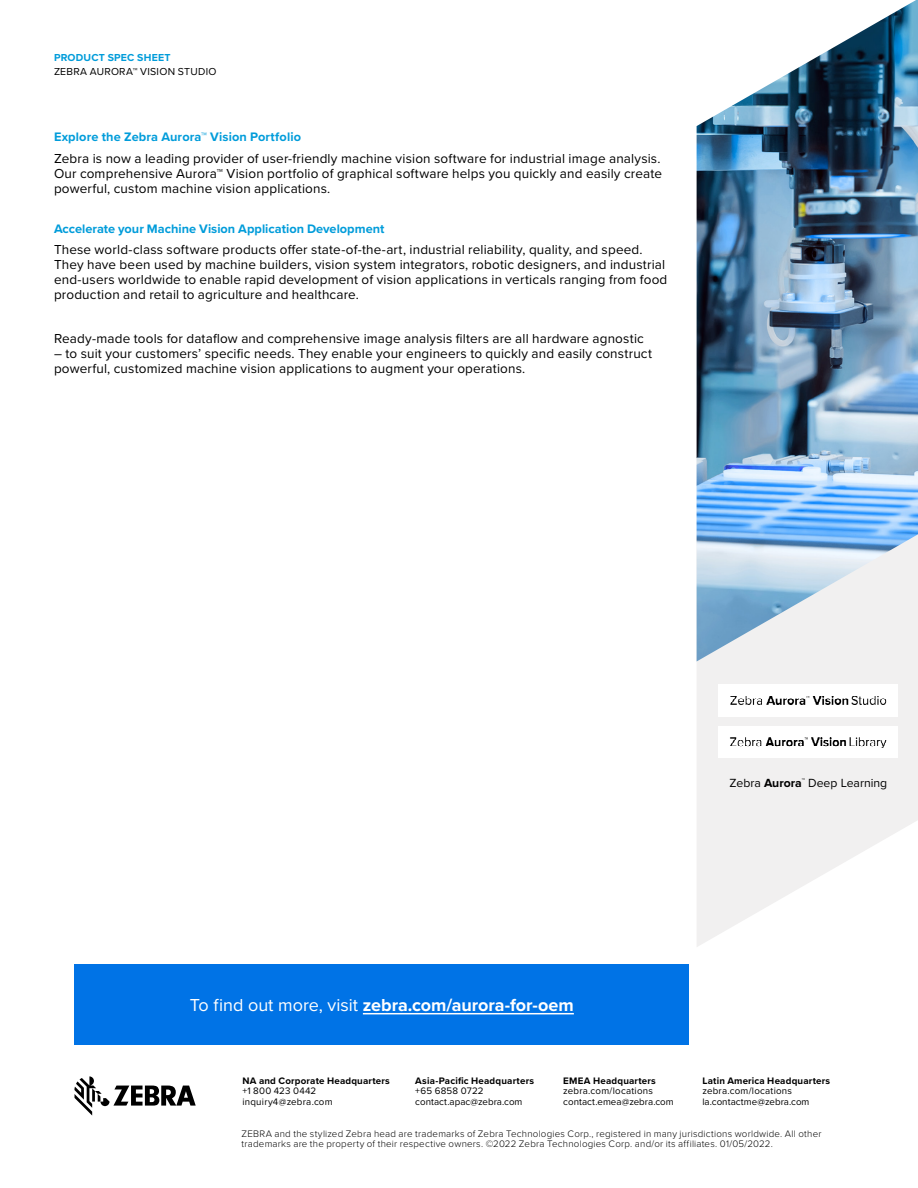
<style>
.page{position:relative;width:918px;height:1188px;background:#fff}
.page>*{position:absolute;margin:0;border:0;box-sizing:border-box;transform-origin:0 0}
.t1{font:700 18px "Proxima Nova";color:#fff}
.t2{font:13.5px/15px "Proxima Nova";letter-spacing:.01em;color:#000}
.t3{font:700 12.75px "Proxima Nova";letter-spacing:.005em;color:#009cda}
.t4{font:12.3px "Proxima Nova";color:#000}
.t5{font:10.5px "Proxima Nova";letter-spacing:.025em;color:#000}
.t6{font:700 10.5px "Proxima Nova";letter-spacing:.02em;color:#009cda}
.t7{font:300 9.75px/10.5px "Proxima Nova";letter-spacing:.02em;color:#000}
.t8{font:9.75px/10.5px "Proxima Nova";letter-spacing:.01em;color:#000}
.t9{font:700 9.75px "Proxima Nova";letter-spacing:.02em;color:#000}
.s1{font-weight:400}
.s2{font-weight:700}
</style>
<div class="page">
<svg style="left:697px;top:662px;width:221px;height:285px;fill:#f1f0f0"></svg>
<img style="left:697px;top:0;width:221px;height:662px">
<img style="left:718px;top:685px;width:180px;height:32px">
<img style="left:718px;top:726px;width:180px;height:33px">
<div style="left:74px;top:964px;width:615px;height:81px;background:#0073e6"></div>
<hr style="left:363px;top:1013px;width:211px;height:1px;background:#fff">
<svg style="left:74px;top:1076px;width:122px;height:40px"></svg>
<p class="t6" style="left:54px;top:50px;width:118px">PRODUCT SPEC SHEET</p>
<p class="t5" style="left:54px;top:64px;width:164px">ZEBRA AURORA™ VISION STUDIO</p>
<p class="t3" style="left:54px;top:128px;width:249px">Explore the Zebra Aurora™ Vision Portfolio</p>
<p class="t2" style="left:54px;top:151px;width:609px;text-align:justify">Zebra is now a leading provider of user-friendly machine vision software for industrial image analysis.<br>Our comprehensive Aurora™ Vision portfolio of graphical software helps you quickly and easily create powerful, custom machine vision applications.</p>
<p class="t3" style="left:54px;top:219px;width:332px">Accelerate your Machine Vision Application Development</p>
<p class="t2" style="left:54px;top:242px;width:615px">These world-class software products offer state-of-the-art, industrial reliability, quality, and speed.<br>They have been used by machine builders, vision system integrators, robotic designers, and industrial end-users worldwide to enable rapid development of vision applications in verticals ranging from food production and retail to agriculture and healthcare.</p>
<p class="t2" style="left:54px;top:330px;width:591px">Ready-made tools for dataflow and comprehensive image analysis filters are all hardware agnostic</p>
<p class="t2" style="left:54px;top:345px;width:600px">– to suit your customers’ specific needs. They enable your engineers to quickly and easily construct powerful, customized machine vision applications to augment your operations.</p>
<h1 class="t1" style="left:190px;top:991px;width:386px"><span class="s1">To find out more, visit</span> zebra.com/aurora-for-oem</h1>
<p class="t4" style="left:729px;top:773px;width:159px">Zebra <span class="s2">Aurora</span><sup>™</sup> Deep Learning</p>
<p class="t9" style="left:415px;top:1073px;width:120px">Asia-Pacific Headquarters</p>
<p class="t8" style="left:415px;top:1085px;width:109px">+65 6858 0722 contact.apac@zebra.com</p>
<p class="t9" style="left:702px;top:1073px;width:129px">Latin America Headquarters</p>
<p class="t8" style="left:702px;top:1085px;width:109px">zebra.com/locations la.contactme@zebra.com</p>
<p class="t9" style="left:243px;top:1073px;width:149px">NA and Corporate Headquarters</p>
<p class="t8" style="left:243px;top:1085px;width:92px">+1 800 423 0442 inquiry4@zebra.com</p>
<p class="t9" style="left:563px;top:1073px;width:94px">EMEA Headquarters</p>
<p class="t8" style="left:563px;top:1085px;width:112px">zebra.com/locations contact.emea@zebra.com</p>
<p class="t7" style="left:242px;top:1128px;width:581px">ZEBRA and the stylized Zebra head are trademarks of Zebra Technologies Corp., registered in many jurisdictions worldwide. All other trademarks are the property of their respective owners. ©2022 Zebra Technologies Corp. and/or its affiliates. 01/05/2022.</p>
</div>
